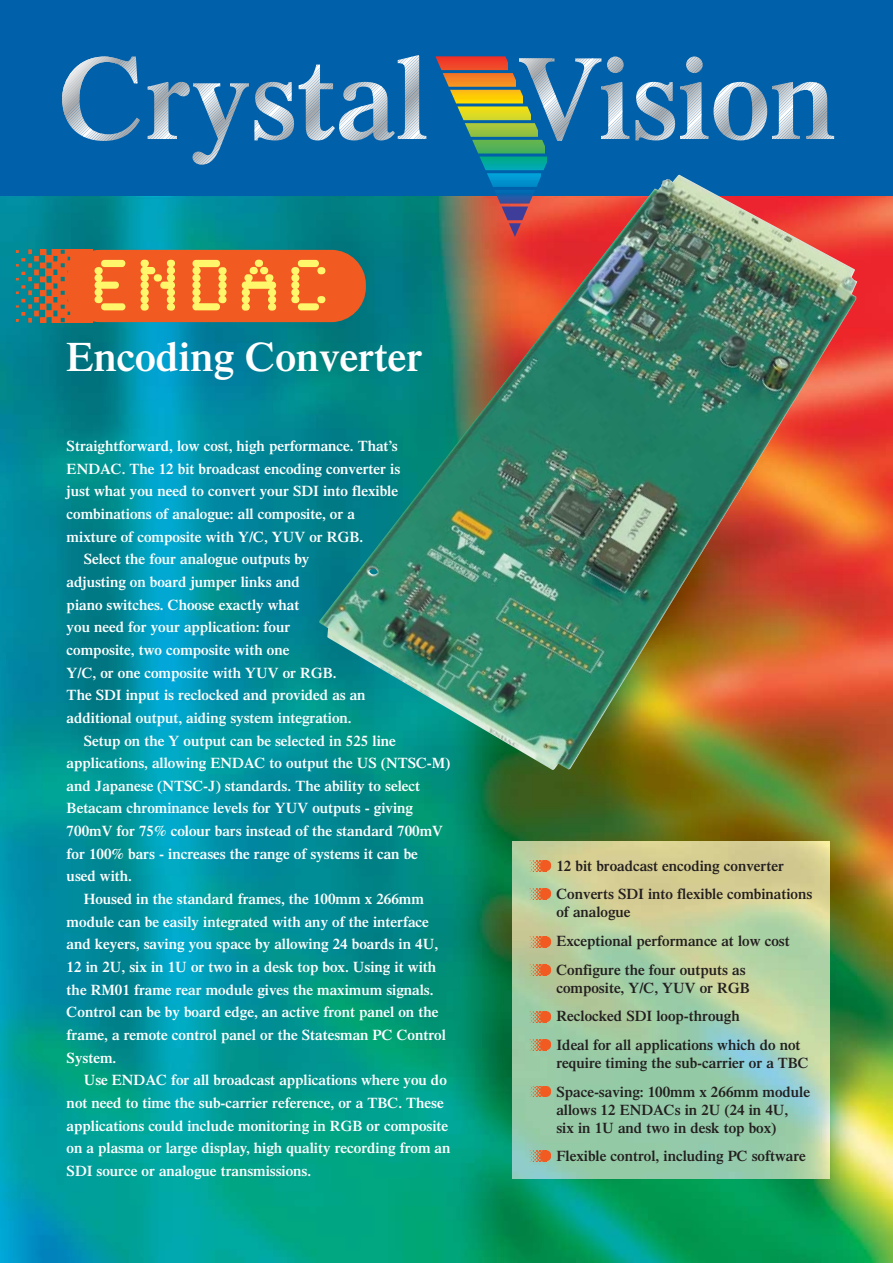
<style>
.page{position:relative;width:893px;height:1263px;background:#fff}
.page>*{position:absolute;margin:0;border:0;box-sizing:border-box;transform-origin:0 0}
.t1{font:75.75px "Synchro Plain";letter-spacing:.12em;color:#fff66c;scale:.9 1}
.t2{font:600 41.4px "Times";color:#fff}
.t3{font:600 15px "Times";color:#fff}
.t4{font:600 15px/28.7px "Times";color:#231f1f}
</style>
<div class="page">
<img style="left:0;top:195px;width:892px;height:1068px">
<img style="left:512px;top:842px;width:317px;height:337px">
<div style="left:0;top:0;width:892px;height:195px;background:#0060a9"></div>
<svg style="left:62px;top:57px;width:78px;height:84px"></svg>
<svg style="left:148px;top:55px;width:278px;height:110px"></svg>
<svg style="left:519px;top:57px;width:110px;height:84px"></svg>
<svg style="left:635px;top:57px;width:199px;height:83px"></svg>
<img style="left:442px;top:73px;width:73px;height:14px">
<img style="left:435px;top:56px;width:72px;height:14px">
<img style="left:450px;top:90px;width:72px;height:13px">
<img style="left:457px;top:106px;width:73px;height:14px">
<img style="left:465px;top:123px;width:72px;height:14px">
<img style="left:472px;top:140px;width:72px;height:14px">
<img style="left:480px;top:157px;width:66px;height:13px">
<img style="left:487px;top:173px;width:54px;height:2px">
<img style="left:319px;top:175px;width:538px;height:595px">
<img style="left:14px;top:250px;width:80px;height:72px">
<div style="left:65px;top:250px;width:301px;height:72px;background:#f15b22;border-radius:35px"></div>
<img style="left:529px;top:860px;width:14px;height:11px">
<div style="left:540px;top:860px;width:11px;height:11px;background:#f15b22;border-radius:5px"></div>
<img style="left:529px;top:888px;width:14px;height:11px">
<div style="left:540px;top:888px;width:11px;height:11px;background:#f15b22;border-radius:5px"></div>
<img style="left:529px;top:936px;width:14px;height:11px">
<div style="left:540px;top:936px;width:11px;height:11px;background:#f15b22;border-radius:5px"></div>
<img style="left:529px;top:965px;width:14px;height:10px">
<div style="left:540px;top:965px;width:11px;height:10px;background:#f15b22;border-radius:5px"></div>
<img style="left:529px;top:1011px;width:14px;height:11px">
<div style="left:540px;top:1011px;width:11px;height:11px;background:#f15b22;border-radius:5px"></div>
<img style="left:529px;top:1039px;width:14px;height:11px">
<div style="left:540px;top:1039px;width:11px;height:11px;background:#f15b22;border-radius:5px"></div>
<img style="left:529px;top:1086px;width:14px;height:11px">
<div style="left:540px;top:1086px;width:11px;height:11px;background:#f15b22;border-radius:5px"></div>
<img style="left:529px;top:1150px;width:14px;height:11px">
<div style="left:540px;top:1150px;width:11px;height:11px;background:#f15b22;border-radius:5px"></div>
<h1 class="t1" style="left:91px;top:240px;width:264px">ENDAC</h1>
<h2 class="t2" style="left:66px;top:342px;width:358px">Encoding Converter</h2>
<p class="t3" style="left:67px;top:440px;width:332px">Straightforward, low cost, high performance. That’s</p>
<p class="t3" style="left:67px;top:463px;width:335px">ENDAC. The 12 bit broadcast encoding converter is</p>
<p class="t3" style="left:67px;top:486px;width:333px">just what you need to convert your SDI into flexible</p>
<p class="t3" style="left:67px;top:508px;width:290px">combinations of analogue: all composite, or a</p>
<p class="t3" style="left:67px;top:531px;width:298px">mixture of composite with Y/C, YUV or RGB.</p>
<p class="t3" style="left:84px;top:554px;width:227px">Select the four analogue outputs by</p>
<p class="t3" style="left:67px;top:576px;width:235px">adjusting on board jumper links and</p>
<p class="t3" style="left:67px;top:599px;width:234px">piano switches. Choose exactly what</p>
<p class="t3" style="left:67px;top:622px;width:225px">you need for your application: four</p>
<p class="t3" style="left:67px;top:644px;width:224px">composite, two composite with one</p>
<p class="t3" style="left:67px;top:667px;width:271px">Y/C, or one composite with YUV or RGB.</p>
<p class="t3" style="left:67px;top:690px;width:300px">The SDI input is reclocked and provided as an</p>
<p class="t3" style="left:67px;top:712px;width:286px">additional output, aiding system integration.</p>
<p class="t3" style="left:84px;top:735px;width:314px">Setup on the Y output can be selected in 525 line</p>
<p class="t3" style="left:67px;top:758px;width:385px">applications, allowing ENDAC to output the US (NTSC-M)</p>
<p class="t3" style="left:67px;top:780px;width:355px">and Japanese (NTSC-J) standards. The ability to select</p>
<p class="t3" style="left:67px;top:803px;width:348px">Betacam chrominance levels for YUV outputs - giving</p>
<p class="t3" style="left:67px;top:826px;width:378px">700mV for 75% colour bars instead of the standard 700mV</p>
<p class="t3" style="left:67px;top:848px;width:353px">for 100% bars - increases the range of systems it can be</p>
<p class="t3" style="left:67px;top:871px;width:67px">used with.</p>
<p class="t3" style="left:84px;top:893px;width:342px">Housed in the standard frames, the 100mm x 266mm</p>
<p class="t3" style="left:67px;top:916px;width:364px">module can be easily integrated with any of the interface</p>
<p class="t3" style="left:67px;top:939px;width:373px">and keyers, saving you space by allowing 24 boards in 4U,</p>
<p class="t3" style="left:67px;top:961px;width:371px">12 in 2U, six in 1U or two in a desk top box. Using it with</p>
<p class="t3" style="left:67px;top:984px;width:368px">the RM01 frame rear module gives the maximum signals.</p>
<p class="t3" style="left:67px;top:1007px;width:373px">Control can be by board edge, an active front panel on the</p>
<p class="t3" style="left:67px;top:1029px;width:381px">frame, a remote control panel or the Statesman PC Control</p>
<p class="t3" style="left:67px;top:1052px;width:51px">System.</p>
<p class="t3" style="left:84px;top:1075px;width:364px">Use ENDAC for all broadcast applications where you do</p>
<p class="t3" style="left:67px;top:1097px;width:378px">not need to time the sub-carrier reference, or a TBC. These</p>
<p class="t3" style="left:67px;top:1120px;width:383px">applications could include monitoring in RGB or composite</p>
<p class="t3" style="left:67px;top:1143px;width:385px">on a plasma or large display, high quality recording from an</p>
<p class="t3" style="left:67px;top:1165px;width:246px">SDI source or analogue transmissions.</p>
<p class="t4" style="left:556px;top:853px;width:257px">12 bit broadcast encoding converter<br>Converts SDI into flexible combinations</p>
<p class="t4" style="left:556px;top:899px;width:235px">of analogue<br>Exceptional performance at low cost<br>Configure the four outputs as</p>
<p class="t4" style="left:556px;top:975px;width:245px">composite, Y/C, YUV or RGB<br>Reclocked SDI loop-through<br>Ideal for all applications which do not</p>
<p class="t4" style="left:556px;top:1050px;width:255px">require timing the sub-carrier or a TBC<br>Space-saving: 100mm x 266mm module</p>
<p class="t4" style="left:556px;top:1102px;width:233px;line-height:18px">allows 12 ENDACs in 2U (24 in 4U, six in 1U and two in desk top box)</p>
<p class="t4" style="left:556px;top:1143px;width:251px">Flexible control, including PC software</p>
</div>
